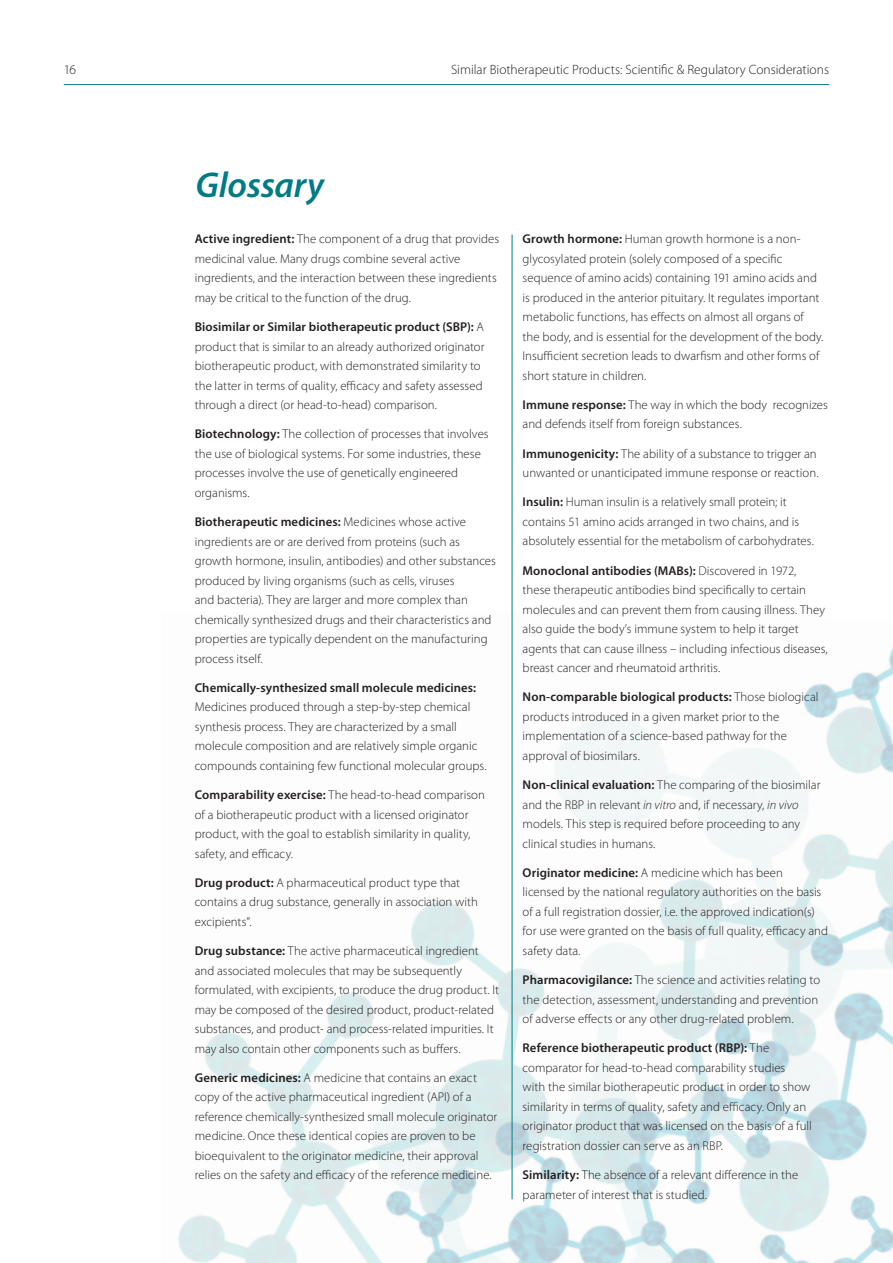
<style>
.page{position:relative;width:893px;height:1263px;background:#fff}
.page>*{position:absolute;margin:0;border:0;box-sizing:border-box;transform-origin:0 0}
.t1{font:italic 600 36px "Myriad Pro";letter-spacing:-.01em;color:#007b85}
.t2{font:300 13.5px "Myriad Pro";color:#231f20}
.t3{font:300 12.75px/19.5px "Myriad Pro";letter-spacing:.005em;color:#231f20}
.t4{font:600 12.75px "Myriad Pro";letter-spacing:.005em;color:#231f20}
.s1{font-weight:600}
.s2{font-style:italic}
</style>
<div class="page">
<img style="left:178px;top:612px;width:715px;height:651px">
<hr style="left:64px;top:84px;width:765px;height:1px;background:#007b85">
<hr style="left:512px;top:235px;width:1px;height:964px;background:#007b85">
<p class="t2" style="left:64px;top:61px;width:14px">16</p>
<p class="t2" style="left:451px;top:61px;width:379px">Similar Biotherapeutic Products: Scientific &amp; Regulatory Considerations</p>
<h1 class="t1" style="left:196px;top:162px;width:130px">Glossary</h1>
<p class="t3" style="left:195px;top:229px;width:306px"><span class="s1">Active ingredient:</span> The component of a drug that provides medicinal value. Many drugs combine several active ingredients, and the interaction between these ingredients may be critical to the function of the drug.</p>
<p class="t3" style="left:195px;top:317px;width:291px"><span class="s1">Biosimilar or Similar biotherapeutic product (SBP):</span> A product that is similar to an already authorized originator biotherapeutic product, with demonstrated similarity to the latter in terms of quality, efficacy and safety assessed through a direct (or head-to-head) comparison.</p>
<p class="t3" style="left:195px;top:424px;width:295px"><span class="s1">Biotechnology:</span> The collection of processes that involves the use of biological systems. For some industries, these processes involve the use of genetically engineered organisms.</p>
<p class="t3" style="left:195px;top:512px;width:303px"><span class="s1">Biotherapeutic medicines:</span> Medicines whose active ingredients are or are derived from proteins (such as growth hormone, insulin, antibodies) and other substances produced by living organisms (such as cells, viruses<br>and bacteria). They are larger and more complex than chemically synthesized drugs and their characteristics and properties are typically dependent on the manufacturing process itself.</p>
<p class="t4" style="left:195px;top:679px;width:283px">Chemically-synthesized small molecule medicines:</p>
<p class="t3" style="left:195px;top:697px;width:293px">Medicines produced through a step-by-step chemical synthesis process. They are characterized by a small molecule composition and are relatively simple organic compounds containing few functional molecular groups.</p>
<p class="t3" style="left:195px;top:785px;width:292px"><span class="s1">Comparability exercise:</span> The head-to-head comparison of a biotherapeutic product with a licensed originator product, with the goal to establish similarity in quality, safety, and efficacy.</p>
<p class="t3" style="left:195px;top:873px;width:285px"><span class="s1">Drug product:</span> A pharmaceutical product type that contains a drug substance, generally in association with excipients”.</p>
<p class="t3" style="left:195px;top:941px;width:306px"><span class="s1">Drug substance:</span> The active pharmaceutical ingredient and associated molecules that may be subsequently formulated, with excipients, to produce the drug product. It may be composed of the desired product, product-related substances, and product- and process-related impurities. It may also contain other components such as buffers.</p>
<p class="t3" style="left:195px;top:1068px;width:304px"><span class="s1">Generic medicines:</span> A medicine that contains an exact copy of the active pharmaceutical ingredient (API) of a reference chemically-synthesized small molecule originator medicine. Once these identical copies are proven to be bioequivalent to the originator medicine, their approval relies on the safety and efficacy of the reference medicine.</p>
<p class="t3" style="left:523px;top:229px;width:302px"><span class="s1">Growth hormone:</span> Human growth hormone is a non&shy;glycosylated protein (solely composed of a specific sequence of amino acids) containing 191 amino acids and is produced in the anterior pituitary. It regulates important metabolic functions, has effects on almost all organs of the body, and is essential for the development of the body.<br>Insufficient secretion leads to dwarfism and other forms of short stature in children.</p>
<p class="t3" style="left:523px;top:395px;width:307px"><span class="s1">Immune response:</span> The way in which the body recognizes and defends itself from foreign substances.</p>
<p class="t3" style="left:523px;top:444px;width:298px"><span class="s1">Immunogenicity:</span> The ability of a substance to trigger an unwanted or unanticipated immune response or reaction.</p>
<p class="t3" style="left:523px;top:492px;width:293px"><span class="s1">Insulin:</span> Human insulin is a relatively small protein; it contains 51 amino acids arranged in two chains, and is absolutely essential for the metabolism of carbohydrates.</p>
<p class="t3" style="left:523px;top:561px;width:307px"><span class="s1">Monoclonal antibodies (MABs):</span> Discovered in 1972, these therapeutic antibodies bind specifically to certain molecules and can prevent them from causing illness. They also guide the body’s immune system to help it target agents that can cause illness – including infectious diseases, breast cancer and rheumatoid arthritis.</p>
<p class="t3" style="left:523px;top:687px;width:297px"><span class="s1">Non-comparable biological products:</span> Those biological products introduced in a given market prior to the implementation of a science-based pathway for the approval of biosimilars.</p>
<p class="t3" style="left:523px;top:775px;width:299px"><span class="s1">Non-clinical evaluation:</span> The comparing of the biosimilar and the RBP in relevant <span class="s2">in vitro</span> and, if necessary, <span class="s2">in vivo </span>models. This step is required before proceeding to any clinical studies in humans.</p>
<p class="t3" style="left:523px;top:863px;width:307px"><span class="s1">Originator medicine:</span> A medicine which has been licensed by the national regulatory authorities on the basis of a full registration dossier, i.e. the approved indication(s) for use were granted on the basis of full quality, efficacy and safety data.</p>
<p class="t3" style="left:523px;top:970px;width:299px"><span class="s1">Pharmacovigilance:</span> The science and activities relating to the detection, assessment, understanding and prevention of adverse effects or any other drug-related problem.</p>
<p class="t3" style="left:523px;top:1038px;width:291px"><span class="s1">Reference biotherapeutic product (RBP):</span> The comparator for head-to-head comparability studies<br>with the similar biotherapeutic product in order to show similarity in terms of quality, safety and efficacy. Only an originator product that was licensed on the basis of a full registration dossier can serve as an RBP.</p>
<p class="t3" style="left:523px;top:1165px;width:277px"><span class="s1">Similarity:</span> The absence of a relevant difference in the parameter of interest that is studied.</p>
</div>
